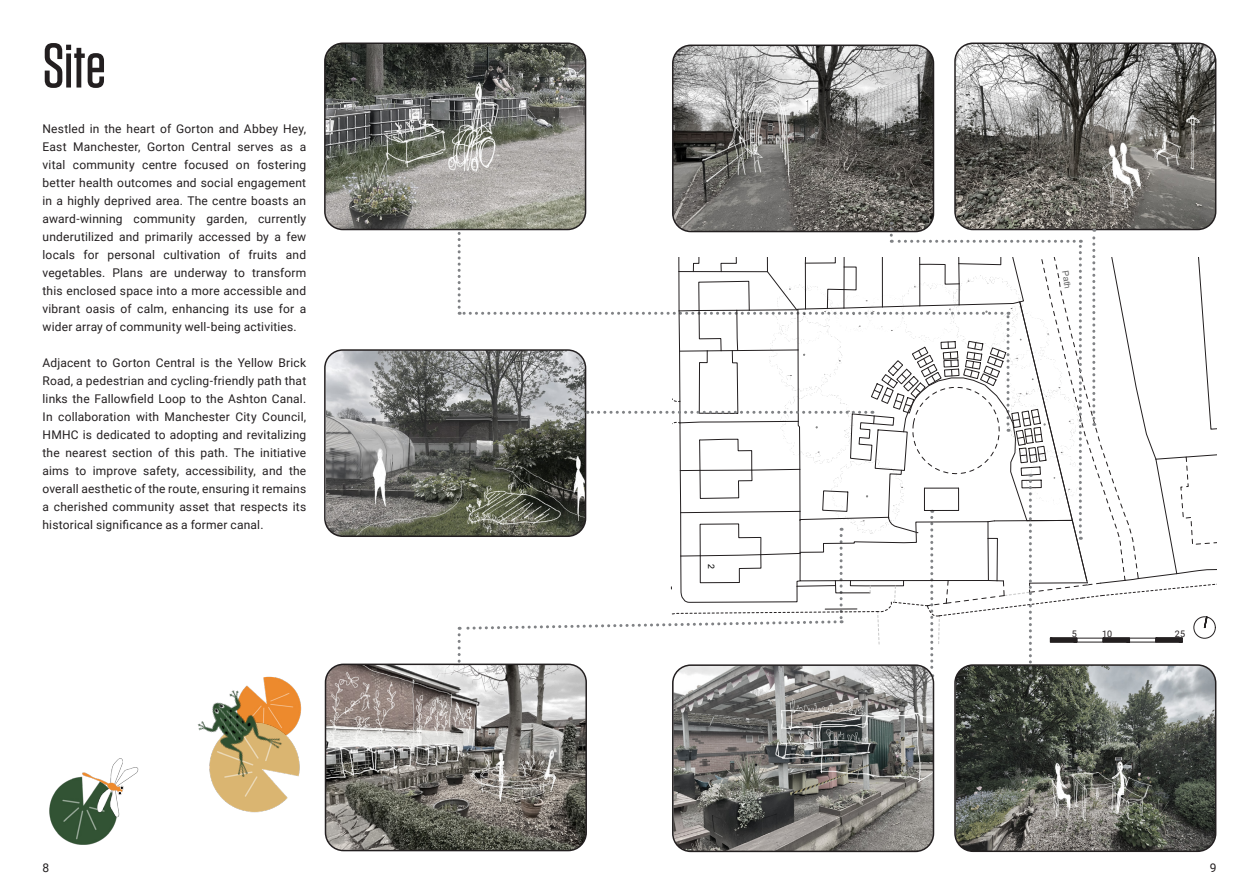
<style>
.page{position:relative;width:1259px;height:893px;background:#fff}
.page>*{position:absolute;margin:0;border:0;box-sizing:border-box;transform-origin:0 0}
.t1{font:500 63px "Tungsten";color:#231f20}
.body-2{font:12px/18px "Roboto";letter-spacing:.015em;color:#231f20;text-align:justify}
.body-2-2{font:9px "Roboto";color:#231f20}
.t2{font:8.85px "Arial";color:#646464}
.t3{font:8.85px "Arial";color:#000}
</style>
<div class="page">
<img style="left:673px;top:45px;width:260px;height:177px">
<div style="left:672px;top:45px;width:262px;height:187px;border:2px solid #231f20;border-radius:18px"></div>
<img style="left:325px;top:664px;width:261px;height:186px">
<div style="left:325px;top:664px;width:262px;height:187px;border:2px solid #231f20;border-radius:18px"></div>
<img style="left:327px;top:352px;width:131px;height:184px">
<div style="left:324px;top:349px;width:262px;height:188px;border:2px solid #231f20;border-radius:18px"></div>
<img style="left:955px;top:43px;width:260px;height:179px">
<div style="left:954px;top:43px;width:262px;height:187px;border:2px solid #231f20;border-radius:18px"></div>
<img style="left:325px;top:43px;width:260px;height:186px">
<div style="left:324px;top:43px;width:262px;height:187px;border:2px solid #231f20;border-radius:18px"></div>
<img style="left:957px;top:713px;width:258px;height:138px">
<div style="left:954px;top:664px;width:262px;height:188px;border:2px solid #231f20;border-radius:18px"></div>
<img style="left:673px;top:713px;width:260px;height:138px">
<div style="left:672px;top:664px;width:262px;height:188px;border:2px solid #231f20;border-radius:18px"></div>
<svg style="left:458px;top:222px;width:758px;height:491px"></svg>
<img style="left:49px;top:777px;width:68px;height:68px">
<img style="left:79px;top:758px;width:60px;height:61px">
<img style="left:263px;top:676px;width:39px;height:42px">
<img style="left:214px;top:718px;width:86px;height:95px">
<img style="left:197px;top:678px;width:92px;height:110px">
<p class="t1" style="left:43px;top:33px;width:65px">Site</p>
<p class="body-2" style="left:43px;top:119px;width:265px">Nestled in the heart of Gorton and Abbey Hey, East Manchester, Gorton Central serves as a vital community centre focused on fostering better health outcomes and social engagement in a highly deprived area. The centre boasts an award-winning community garden, currently underutilized and primarily accessed by a few locals for personal cultivation of fruits and vegetables. Plans are underway to transform this enclosed space into a more accessible and vibrant oasis of calm, enhancing its use for a wider array of community well-being activities.</p>
<p class="body-2" style="left:43px;top:353px;width:265px">Adjacent to Gorton Central is the Yellow Brick Road, a pedestrian and cycling-friendly path that links the Fallowfield Loop to the Ashton Canal.<br>In collaboration with Manchester City Council, HMHC is dedicated to adopting and revitalizing the nearest section of this path. The initiative aims to improve safety, accessibility, and the overall aesthetic of the route, ensuring it remains a cherished community asset that respects its historical significance as a former canal.</p>
<p class="t3" style="left:717px;top:564px;width:6px;rotate:90deg">2</p>
<p class="t2" style="left:1071px;top:269px;width:20px;rotate:81deg">Path</p>
<p class="body-2-2" style="left:1071px;top:627px;width:7px">5</p>
<p class="body-2-2" style="left:1102px;top:627px;width:11px">10</p>
<p class="body-2-2" style="left:1174px;top:627px;width:12px">25</p>
<p class="body-2" style="left:43px;top:858px;width:8px">8</p>
<p class="body-2" style="left:1209px;top:858px;width:8px">9</p>
</div>
